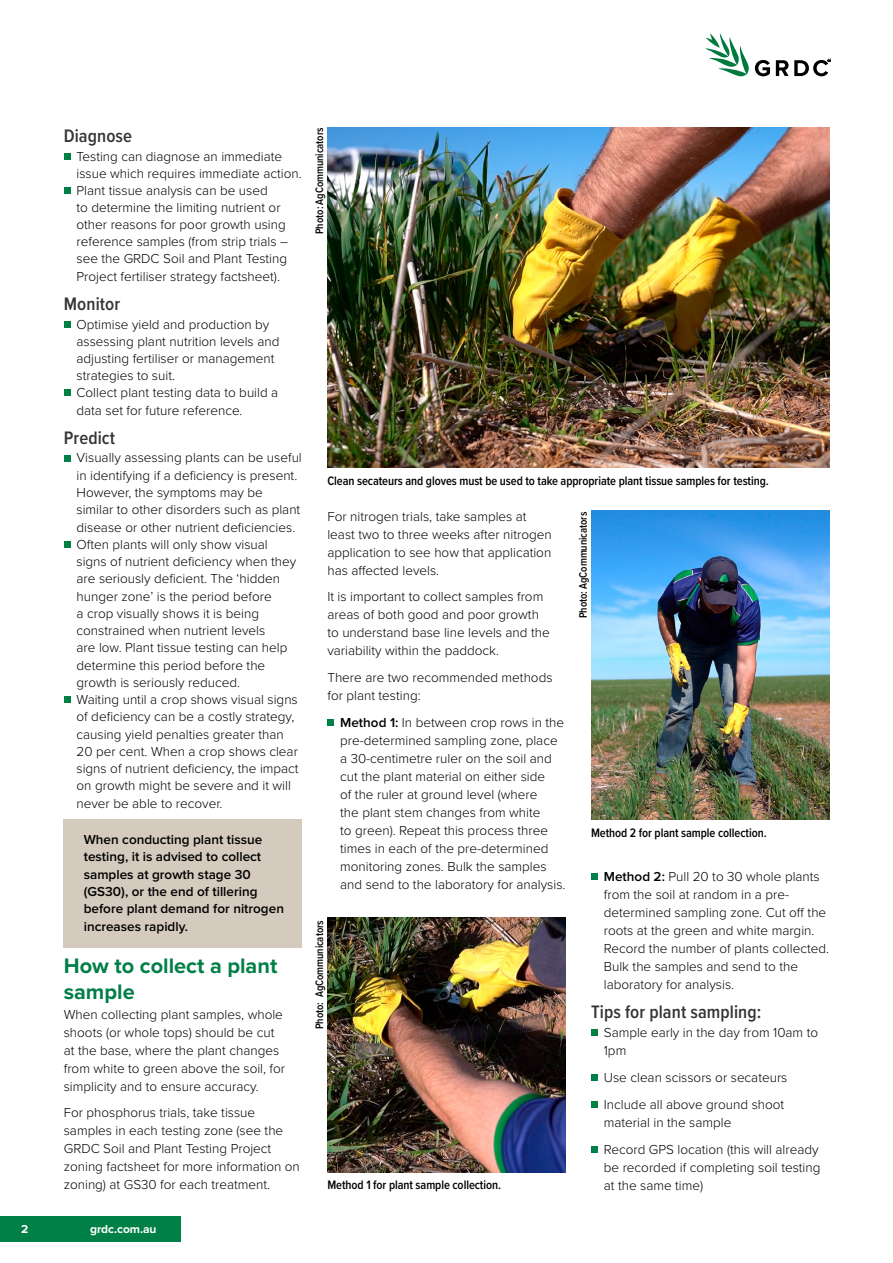
<style>
.page{position:relative;width:893px;height:1263px;background:#fff}
.page>*{position:absolute;margin:0;border:0;box-sizing:border-box;transform-origin:0 0}
.t1{font:700 21.75px/25.5px "Proxima Nova";color:#007f47}
.t2{font:600 18.75px "Proxima Nova Cond";letter-spacing:.005em;color:#373437}
.t3{font:300 13.5px/18px "Proxima Nova";color:#000}
.t4{font:600 13.5px/17.2px "Proxima Nova";color:#000}
.t5{font:600 12.75px "Proxima Nova Cond";letter-spacing:-.005em;color:#000}
.t6{font:700 12px "Proxima Nova";letter-spacing:-.005em;color:#fff}
.t7{font:600 11.25px "Proxima Nova Cond";letter-spacing:-.005em;color:#000}
.s1{font-weight:600}
</style>
<div class="page">
<div style="left:0;top:1216px;width:181px;height:26px;background:#007f47"></div>
<svg style="left:705px;top:33px;width:65px;height:44px"></svg>
<svg style="left:776px;top:60px;width:54px;height:16px"></svg>
<div style="left:64px;top:153px;width:7px;height:7px;background:#007f47"></div>
<div style="left:64px;top:187px;width:7px;height:7px;background:#007f47"></div>
<div style="left:64px;top:321px;width:7px;height:7px;background:#007f47"></div>
<div style="left:64px;top:389px;width:7px;height:7px;background:#007f47"></div>
<div style="left:64px;top:455px;width:7px;height:7px;background:#007f47"></div>
<div style="left:64px;top:541px;width:7px;height:7px;background:#007f47"></div>
<div style="left:64px;top:696px;width:7px;height:7px;background:#007f47"></div>
<div style="left:64px;top:819px;width:238px;height:129px;background:#d4cabd"></div>
<div style="left:327px;top:719px;width:7px;height:7px;background:#007f47"></div>
<div style="left:591px;top:873px;width:7px;height:7px;background:#007f47"></div>
<div style="left:591px;top:1029px;width:7px;height:7px;background:#007f47"></div>
<div style="left:591px;top:1074px;width:7px;height:7px;background:#007f47"></div>
<div style="left:591px;top:1101px;width:7px;height:7px;background:#007f47"></div>
<div style="left:591px;top:1146px;width:7px;height:7px;background:#007f47"></div>
<img style="left:327px;top:128px;width:502px;height:340px">
<img style="left:327px;top:917px;width:239px;height:255px">
<img style="left:591px;top:510px;width:238px;height:310px">
<h2 class="t2" style="left:64px;top:122px;width:70px">Diagnose</h2>
<p class="t3" style="left:77px;top:147px;width:227px;line-height:17.1px">Testing can diagnose an immediate issue which requires immediate action.<br>Plant tissue analysis can be used<br>to determine the limiting nutrient or other reasons for poor growth using reference samples (from strip trials – see the GRDC Soil and Plant Testing Project fertiliser strategy factsheet).</p>
<h2 class="t2" style="left:64px;top:290px;width:58px">Monitor</h2>
<p class="t3" style="left:77px;top:315px;width:204px;line-height:17.1px">Optimise yield and production by assessing plant nutrition levels and adjusting fertiliser or management strategies to suit.<br>Collect plant testing data to build a data set for future reference.</p>
<h2 class="t2" style="left:64px;top:424px;width:53px">Predict</h2>
<p class="t3" style="left:77px;top:449px;width:227px;line-height:17.2px">Visually assessing plants can be useful in identifying if a deficiency is present.<br>However, the symptoms may be similar to other disorders such as plant disease or other nutrient deficiencies.<br>Often plants will only show visual<br>signs of nutrient deficiency when they are seriously deficient. The ‘hidden hunger zone’ is the period before<br>a crop visually shows it is being constrained when nutrient levels<br>are low. Plant tissue testing can help determine this period before the growth is seriously reduced.<br>Waiting until a crop shows visual signs of deficiency can be a costly strategy, causing yield penalties greater than 20 per cent. When a crop shows clear signs of nutrient deficiency, the impact on growth might be severe and it will never be able to recover.</p>
<p class="t4" style="left:84px;top:832px;width:202px">When conducting plant tissue testing, it is advised to collect samples at growth stage 30 (GS30), or the end of tillering before plant demand for nitrogen increases rapidly.</p>
<h1 class="t1" style="left:64px;top:953px;width:215px">How to collect a plant sample</h1>
<p class="t3" style="left:64px;top:1005px;width:223px">When collecting plant samples, whole shoots (or whole tops) should be cut at the base, where the plant changes from white to green above the soil, for simplicity and to ensure accuracy.</p>
<p class="t3" style="left:64px;top:1103px;width:238px">For phosphorus trials, take tissue samples in each testing zone (see the GRDC Soil and Plant Testing Project zoning factsheet for more information on zoning) at GS30 for each treatment.</p>
<p class="t6" style="left:21px;top:1220px;width:9px">2</p>
<p class="t6" style="left:90px;top:1220px;width:68px">grdc.com.au</p>
<p class="t7" style="left:311px;top:234px;width:108px;rotate:-90deg">Photo: AgCommunicators</p>
<p class="t5" style="left:327px;top:471px;width:443px">Clean secateurs and gloves must be used to take appropriate plant tissue samples for testing.</p>
<p class="t3" style="left:327px;top:507px;width:226px">For nitrogen trials, take samples at least two to three weeks after nitrogen application to see how that application has affected levels.</p>
<p class="t3" style="left:327px;top:587px;width:224px">It is important to collect samples from areas of both good and poor growth to understand base line levels and the variability within the paddock.</p>
<p class="t3" style="left:327px;top:668px;width:227px">There are two recommended methods for plant testing:</p>
<p class="t3" style="left:340px;top:713px;width:227px"><span class="s1">Method 1:</span> In between crop rows in the pre-determined sampling zone, place a 30-centimetre ruler on the soil and cut the plant material on either side<br>of the ruler at ground level (where<br>the plant stem changes from white<br>to green). Repeat this process three times in each of the pre-determined monitoring zones. Bulk the samples and send to the laboratory for analysis.</p>
<p class="t7" style="left:311px;top:1029px;width:110px;rotate:-90deg">Photo: AgCommunicators</p>
<p class="t5" style="left:327px;top:1175px;width:175px">Method 1 for plant sample collection.</p>
<p class="t7" style="left:575px;top:618px;width:108px;rotate:-90deg">Photo: AgCommunicators</p>
<p class="t5" style="left:591px;top:823px;width:177px">Method 2 for plant sample collection.</p>
<p class="t3" style="left:604px;top:866px;width:227px"><span class="s1">Method 2:</span> Pull 20 to 30 whole plants from the soil at random in a pre&shy;determined sampling zone. Cut off the roots at the green and white margin.<br>Record the number of plants collected.<br>Bulk the samples and send to the laboratory for analysis.</p>
<h2 class="t2" style="left:591px;top:998px;width:172px">Tips for plant sampling:</h2>
<p class="t3" style="left:604px;top:1022px;width:216px">Sample early in the day from 10am to<br>1pm</p>
<p class="t3" style="left:604px;top:1063px;width:185px;line-height:27.2px">Use clean scissors or secateurs<br>Include all above ground shoot</p>
<p class="t3" style="left:604px;top:1108px;width:216px;line-height:27.2px">material in the sample<br>Record GPS location (this will already</p>
<p class="t3" style="left:604px;top:1158px;width:218px">be recorded if completing soil testing at the same time)</p>
</div>
